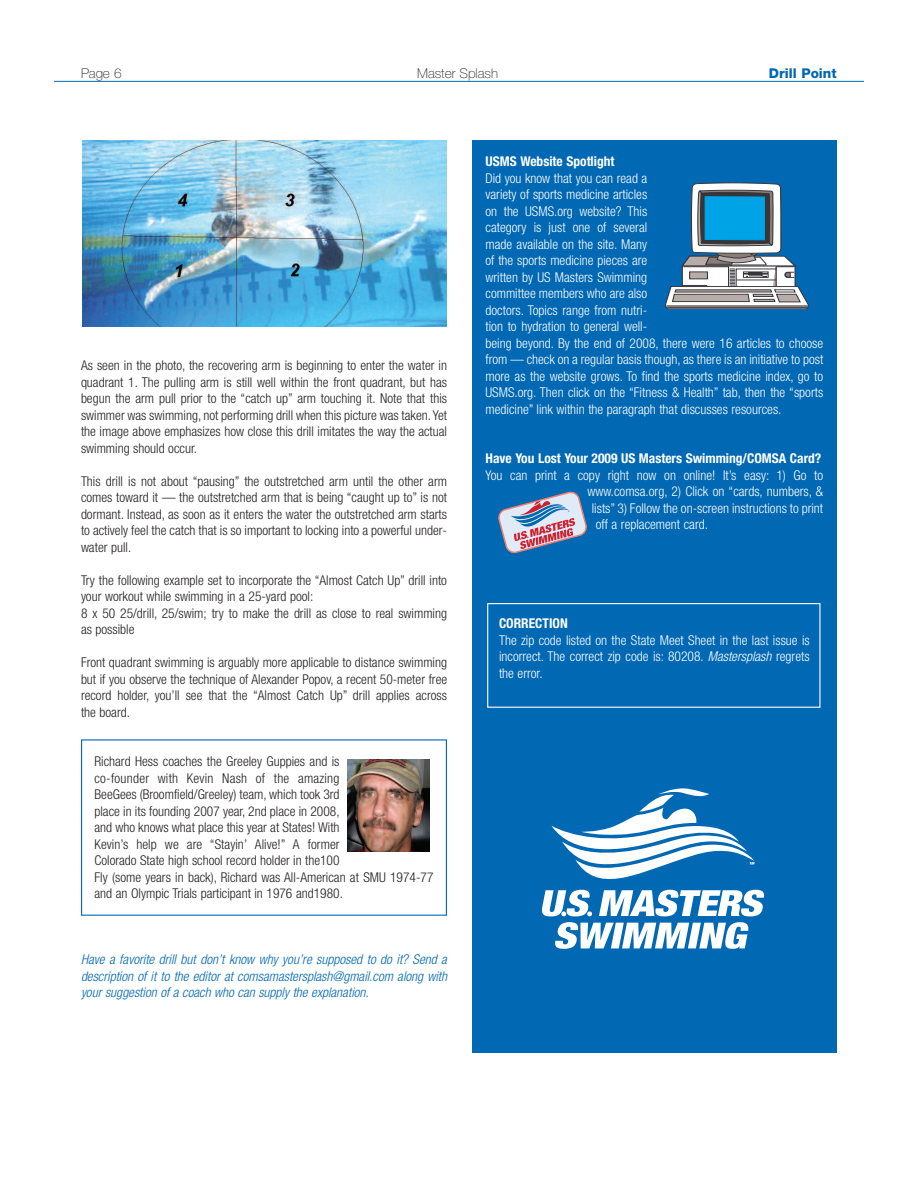
<style>
.page{position:relative;width:918px;height:1188px;background:#fff}
.page>*{position:absolute;margin:0;border:0;box-sizing:border-box;transform-origin:0 0}
.t1{font:300 condensed 13.5px/16.5px "Helvetica Neue";color:#231f20;text-align:justify}
.t2{font:300 condensed 13.5px/16.5px "Helvetica Neue";color:#fff}
.t3{font:italic 300 condensed 13.5px/16.5px "Helvetica Neue";color:#0168b3;text-align:justify}
.t4{font:700 condensed 13.5px "Helvetica Neue";color:#fff}
.t5{font:100 13.5px "Helvetica Neue";color:#231f20}
.t6{font:800 13.5px "Helvetica Neue";color:#0168b3}
.s1{font-style:italic}
</style>
<div class="page">
<hr style="left:54px;top:81px;width:810px;height:1px;background:#0168b3">
<img style="left:83px;top:140px;width:364px;height:186px">
<div style="left:472px;top:140px;width:365px;height:912px;background:#0168b3"></div>
<div style="left:81px;top:739px;width:366px;height:177px;border:1px solid #0168b3"></div>
<svg style="left:666px;top:183px;width:142px;height:126px"></svg>
<div style="left:705px;top:197px;width:59px;height:43px;background:#00a3e5"></div>
<svg style="left:498px;top:491px;width:89px;height:63px"></svg>
<div style="left:487px;top:603px;width:334px;height:105px;border:1px solid #fff"></div>
<img style="left:347px;top:759px;width:83px;height:93px">
<svg style="left:555px;top:922px;width:193px;height:27px"></svg>
<svg style="left:542px;top:788px;width:222px;height:128px"></svg>
<p class="t5" style="left:81px;top:69px;width:42px">Page 6</p>
<p class="t5" style="left:417px;top:69px;width:83px">Master Splash</p>
<p class="t6" style="left:769px;top:69px;width:69px">Drill Point</p>
<p class="t1" style="left:81px;top:358px;width:368px">As seen in the photo, the recovering arm is beginning to enter the water in quadrant 1. The pulling arm is still well within the front quadrant, but has begun the arm pull prior to the “catch up” arm touching it. Note that this swimmer was swimming, not performing drill when this picture was taken. Yet the image above emphasizes how close this drill imitates the way the actual swimming should occur.</p>
<p class="t1" style="left:81px;top:474px;width:368px">This drill is not about “pausing” the outstretched arm until the other arm comes toward it — the outstretched arm that is being “caught up to” is not dormant. Instead, as soon as it enters the water the outstretched arm starts to actively feel the catch that is so important to locking into a powerful under&shy;water pull.</p>
<p class="t1" style="left:81px;top:573px;width:368px;text-align:left">Try the following example set to incorporate the “Almost Catch Up” drill into your workout while swimming in a 25-yard pool:<br>8 x 50 25/drill, 25/swim; try to make the drill as close to real swimming as possible</p>
<p class="t1" style="left:81px;top:655px;width:368px">Front quadrant swimming is arguably more applicable to distance swimming but if you observe the technique of Alexander Popov, a recent 50-meter free record holder, you’ll see that the “Almost Catch Up” drill applies across the board.</p>
<p class="t1" style="left:95px;top:754px;width:341px;text-align:left">Richard Hess coaches the Greeley Guppies and is<br>co-founder with Kevin Nash of the amazing<br>BeeGees (Broomfield/Greeley) team, which took 3rd<br>place in its founding 2007 year, 2nd place in 2008,<br>and who knows what place this year at States! With<br>Kevin’s help we are “Stayin’ Alive!” A former<br>Colorado State high school record holder in the100<br>Fly (some years in back), Richard was All-American at SMU 1974-77 and an Olympic Trials participant in 1976 and1980.</p>
<p class="t3" style="left:81px;top:952px;width:368px">Have a favorite drill but don’t know why you’re supposed to do it? Send a description of it to the editor at comsamastersplash@gmail.com along with your suggestion of a coach who can supply the explanation.</p>
<p class="t4" style="left:486px;top:157px;width:131px">USMS Website Spotlight</p>
<p class="t2" style="left:486px;top:171px;width:339px">Did you know that you can read a<br>variety of sports medicine articles<br>on the USMS.org website? This<br>category is just one of several<br>made available on the site. Many<br>of the sports medicine pieces are<br>written by US Masters Swimming<br>committee members who are also<br>doctors. Topics range from nutri-<br>tion to hydration to general well-<br>being beyond. By the end of 2008, there were 16 articles to choose from — check on a regular basis though, as there is an initiative to post more as the website grows. To find the sports medicine index, go to USMS.org. Then click on the “Fitness &amp; Health” tab, then the “sports medicine” link within the paragraph that discusses resources.</p>
<p class="t4" style="left:486px;top:454px;width:337px">Have You Lost Your 2009 US Masters Swimming/COMSA Card?</p>
<p class="t2" style="left:486px;top:468px;width:339px">You can print a copy right now on online! It’s easy: 1) Go to</p>
<p class="t2" style="left:587px;top:484px;width:237px">www.comsa.org, 2) Click on “cards, numbers, &amp;</p>
<p class="t2" style="left:592px;top:501px;width:233px">lists” 3) Follow the on-screen instructions to print</p>
<p class="t2" style="left:596px;top:517px;width:114px">off a replacement card.</p>
<p class="t4" style="left:499px;top:619px;width:70px">CORRECTION</p>
<p class="t2" style="left:499px;top:633px;width:312px;text-align:justify">The zip code listed on the State Meet Sheet in the last issue is incorrect. The correct zip code is: 80208. <span class="s1">Mastersplash</span> regrets the error.</p>
</div>
